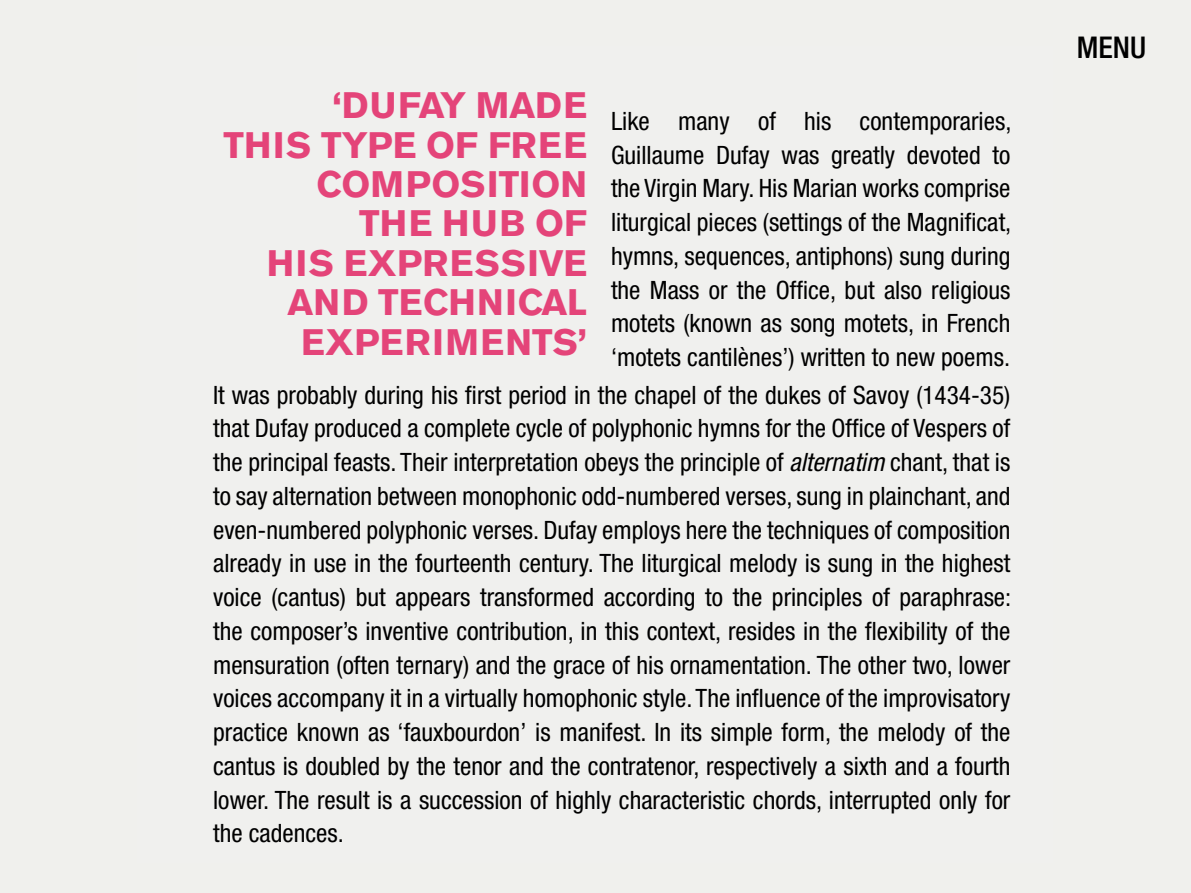
<style>
.page{position:relative;width:1191px;height:893px;background:#f0f0ed}
.page>*{position:absolute;margin:0;border:0;box-sizing:border-box;transform-origin:0 0}
.t1{font:700 36.6px/39.3px "Akzidenz Grotesk BE";letter-spacing:.02em;color:#e44479;text-align:right}
.t2{font:500 condensed 30px "Helvetica Neue";color:#000}
.t3{font:condensed 25.35px/33.8px "Helvetica Neue";color:#000;text-align:justify}
.s1{font-style:italic}
</style>
<div class="page">
<h1 class="t1" style="left:224px;top:86px;width:365px">‘DUFAY MADE<br>THIS TYPE OF FREE<br>COMPOSITION<br>THE HUB OF<br>HIS EXPRESSIVE<br>AND TECHNICAL<br>EXPERIMENTS’</h1>
<p class="t3" style="left:611px;top:104px;width:402px">Like many of his contemporaries, Guillaume Dufay was greatly devoted to the Virgin Mary. His Marian works comprise liturgical pieces (settings of the Magnificat, hymns, sequences, antiphons) sung during the Mass or the Office, but also religious motets (known as song motets, in French ‘motets cantilènes’) written to new poems.</p>
<p class="t3" style="left:213px;top:378px;width:799px">It was probably during his first period in the chapel of the dukes of Savoy (1434-35) that Dufay produced a complete cycle of polyphonic hymns for the Office of Vespers of the principal feasts. Their interpretation obeys the principle of <span class="s1">alternatim</span> chant, that is to say alternation between monophonic odd-numbered verses, sung in plainchant, and even-numbered polyphonic verses. Dufay employs here the techniques of composition already in use in the fourteenth century. The liturgical melody is sung in the highest voice (cantus) but appears transformed according to the principles of paraphrase: the composer’s inventive contribution, in this context, resides in the flexibility of the mensuration (often ternary) and the grace of his ornamentation. The other two, lower voices accompany it in a virtually homophonic style. The influence of the improvisatory practice known as ‘fauxbourdon’ is manifest. In its simple form, the melody of the cantus is doubled by the tenor and the contratenor, respectively a sixth and a fourth lower. The result is a succession of highly characteristic chords, interrupted only for the cadences.</p>
<p class="t2" style="left:1076px;top:30px;width:71px">MENU</p>
</div>
